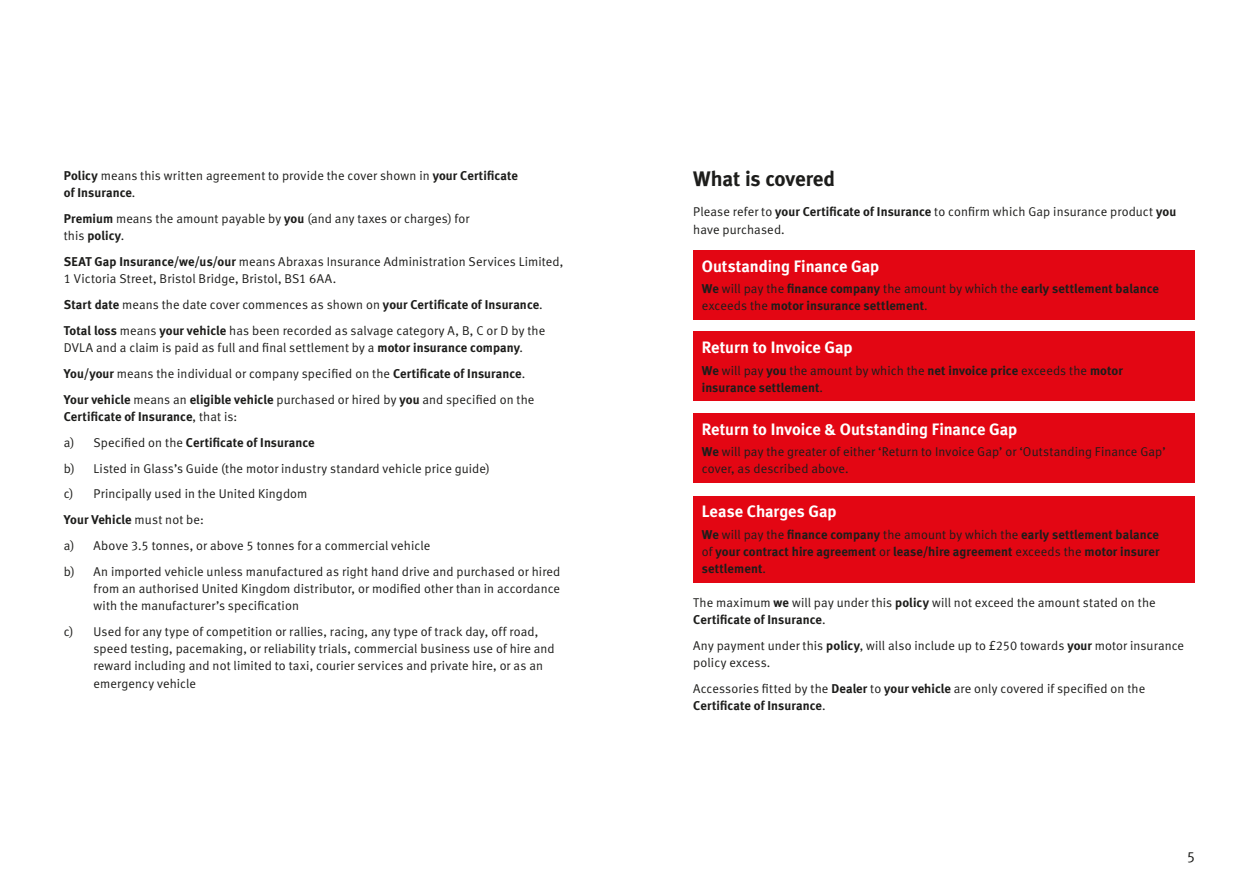
<style>
.page{position:relative;width:1259px;height:893px;background:#fff}
.page>*{position:absolute;margin:0;border:0;box-sizing:border-box;transform-origin:0 0}
.t1{font:700 21px "Seat Meta";letter-spacing:-.01em;color:#1d1d1b}
.t2{font:700 16.5px "Seat Meta";letter-spacing:-.005em;color:#fff}
.t3{font:15px "Seat Meta Normal";color:#1d1d1b}
.t4{font:12.75px/17.2px "Seat Meta Normal";letter-spacing:.01em;color:#1d1d1b}
.t5{font:700 12.75px/17.2px "Seat Meta";letter-spacing:.005em;color:#1d1d1b}
.s1{font-family:"Seat Meta";font-weight:700}
.s2{font-family:"Seat Meta Normal";font-weight:400}
</style>
<div class="page">
<div style="left:693px;top:250px;width:502px;height:69px;background:#e30613"></div>
<div style="left:693px;top:332px;width:502px;height:69px;background:#e30613"></div>
<div style="left:693px;top:413px;width:502px;height:69px;background:#e30613"></div>
<div style="left:693px;top:496px;width:502px;height:86px;background:#e30613"></div>
<p class="t4" style="left:64px;top:167px;width:455px"><span class="s1">Policy</span> means this written agreement to provide the cover shown in <span class="s1">your Certificate</span></p>
<p class="t5" style="left:64px;top:184px;width:73px">of Insurance<span class="s2">.</span></p>
<p class="t4" style="left:64px;top:210px;width:407px"><span class="s1">Premium</span> means the amount payable by <span class="s1">you</span> (and any taxes or charges) for</p>
<p class="t5" style="left:64px;top:227px;width:62px"><span class="s2">this</span> policy<span class="s2">.</span></p>
<p class="t4" style="left:64px;top:253px;width:501px"><span class="s1">SEAT Gap Insurance/we/us/our</span> means Abraxas Insurance Administration Services Limited,<br>1 Victoria Street, Bristol Bridge, Bristol, BS1 6AA.</p>
<p class="t4" style="left:64px;top:292px;width:483px;line-height:25.8px"><span class="s1">Start date</span> means the date cover commences as shown on <span class="s1">your Certificate of Insurance</span>.<br><span class="s1">Total loss</span> means <span class="s1">your vehicle</span> has been recorded as salvage category A, B, C or D by the</p>
<p class="t4" style="left:64px;top:335px;width:472px;line-height:25.8px">DVLA and a claim is paid as full and final settlement by a <span class="s1">motor insurance company</span>.<br><span class="s1">You/your</span> means the individual or company specified on the <span class="s1">Certificate of Insurance</span>.<br><span class="s1">Your vehicle</span> means an <span class="s1">eligible vehicle</span> purchased or hired by <span class="s1">you</span> and specified on the</p>
<p class="t5" style="left:64px;top:403px;width:252px;line-height:25.8px">Certificate of Insurance<span class="s2">, that is:<br>a) Specified on the</span> Certificate of Insurance</p>
<p class="t4" style="left:64px;top:455px;width:428px;line-height:25.8px">b) Listed in Glass’s Guide (the motor industry standard vehicle price guide) c) Principally used in the United Kingdom</p>
<p class="t5" style="left:64px;top:511px;width:142px">Your Vehicle <span class="s2">must not be:</span></p>
<p class="t4" style="left:64px;top:532px;width:498px;line-height:25.8px">a) Above 3.5 tonnes, or above 5 tonnes for a commercial vehicle<br>b) An imported vehicle unless manufactured as right hand drive and purchased or hired</p>
<p class="t4" style="left:94px;top:580px;width:468px">from an authorised United Kingdom distributor, or modified other than in accordance with the manufacturer’s specification</p>
<p class="t4" style="left:94px;top:623px;width:463px;text-indent:-30px">c) Used for any type of competition or rallies, racing, any type of track day, off road, speed testing, pacemaking, or reliability trials, commercial business use of hire and reward including and not limited to taxi, courier services and private hire, or as an emergency vehicle</p>
<h1 class="t1" style="left:693px;top:167px;width:143px">What is covered</h1>
<p class="t4" style="left:693px;top:203px;width:484px">Please refer to <span class="s1">your Certificate of Insurance</span> to confirm which Gap insurance product <span class="s1">you </span>have purchased.</p>
<p class="t2" style="left:702px;top:256px;width:179px">Outstanding Finance Gap</p>
<p class="t5" style="left:702px;top:280px;width:459px">We <span class="s2">will pay the</span> finance company <span class="s2">the amount by which the</span> early settlement balance <span class="s2">exceeds the</span> motor insurance settlement<span class="s2">.</span></p>
<p class="t2" style="left:702px;top:338px;width:152px">Return to Invoice Gap</p>
<p class="t4" style="left:702px;top:361px;width:422px"><span class="s1">We</span> will pay <span class="s1">you</span> the amount by which the <span class="s1">net invoice price</span> exceeds the <span class="s1">motor</span></p>
<p class="t5" style="left:702px;top:379px;width:123px">insurance settlement<span class="s2">.</span></p>
<p class="t2" style="left:702px;top:419px;width:317px">Return to Invoice &amp; Outstanding Finance Gap</p>
<p class="t4" style="left:702px;top:443px;width:465px"><span class="s1">We</span> will pay the greater of either ‘Return to Invoice Gap’ or ‘Outstanding Finance Gap’ cover, as described above.</p>
<p class="t2" style="left:702px;top:502px;width:136px">Lease Charges Gap</p>
<p class="t5" style="left:702px;top:526px;width:459px;text-align:justify">We <span class="s2">will pay the</span> finance company <span class="s2">the amount by which the</span> early settlement balance <span class="s2">of</span> your contract hire agreement <span class="s2">or</span> lease/hire agreement <span class="s2">exceeds the</span> motor insurer settlement<span class="s2">.</span></p>
<p class="t4" style="left:693px;top:594px;width:464px">The maximum <span class="s1">we</span> will pay under this <span class="s1">policy</span> will not exceed the amount stated on the</p>
<p class="t5" style="left:693px;top:611px;width:134px">Certificate of Insurance<span class="s2">.</span></p>
<p class="t4" style="left:693px;top:637px;width:492px">Any payment under this <span class="s1">policy</span>, will also include up to £250 towards <span class="s1">your</span> motor insurance policy excess.</p>
<p class="t4" style="left:693px;top:680px;width:453px">Accessories fitted by the <span class="s1">Dealer</span> to <span class="s1">your vehicle</span> are only covered if specified on the</p>
<p class="t5" style="left:693px;top:697px;width:134px">Certificate of Insurance<span class="s2">.</span></p>
<p class="t3" style="left:1186px;top:848px;width:10px">5</p>
</div>
